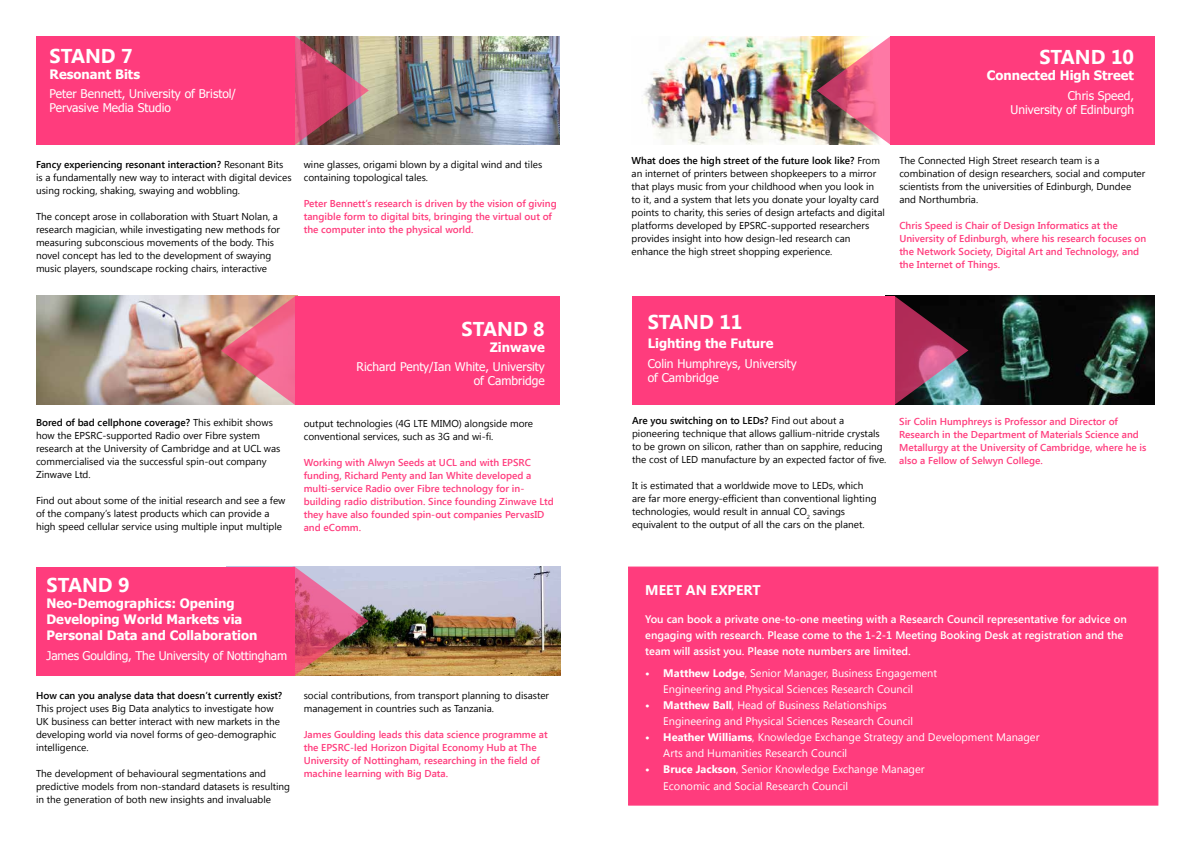
<style>
.page{position:relative;width:1191px;height:842px;background:#fff}
.page>*{position:absolute;margin:0;border:0;box-sizing:border-box;transform-origin:0 0}
.t1{font:700 20px "Segoe UI";color:#fff}
.t2{font:700 14px "Segoe UI";color:#fff}
.t3{font:700 13px/16px "Tahoma";color:#fff}
.t4{font:12px/14px "Tahoma";color:#fff;text-align:right}
.t5{font:11px/16px "Segoe UI";color:#fff}
.t6{font:600 11px/16px "Segoe UI";color:#fff}
.t7{font:10px/13px "Segoe UI";color:#000}
.t8{font:600 10px/13px "Segoe UI";color:#ff3c7d}
.t9{font:600 10px "Segoe UI";color:#000}
.s1{font-weight:600}
.s2{font-weight:700}
</style>
<div class="page">
<img style="left:36px;top:296px;width:185px;height:109px">
<svg style="left:221px;top:296px;width:74px;height:109px;background:#d97e86"></svg>
<div style="left:295px;top:296px;width:265px;height:109px;background:#ff3c7d"></div>
<img style="left:968px;top:296px;width:187px;height:109px">
<svg style="left:894px;top:296px;width:74px;height:109px;background:#7a415a"></svg>
<div style="left:632px;top:296px;width:262px;height:109px;background:#ff3c7d"></div>
<div style="left:628px;top:566px;width:530px;height:240px;background:#ff3c7d;border:1px solid #ff3c7d"></div>
<img style="left:368px;top:566px;width:192px;height:109px">
<img style="left:294px;top:566px;width:74px;height:109px">
<div style="left:36px;top:566px;width:258px;height:109px;background:#ff3c7d"></div>
<img style="left:644px;top:36px;width:172px;height:109px">
<img style="left:816px;top:36px;width:75px;height:109px">
<div style="left:891px;top:36px;width:264px;height:109px;background:#ff3c7d"></div>
<img style="left:369px;top:36px;width:190px;height:109px">
<svg style="left:295px;top:36px;width:74px;height:109px;background:#ad5d70"></svg>
<div style="left:36px;top:36px;width:259px;height:109px;background:#ff3c7d"></div>
<h1 class="t1" style="left:50px;top:41px;width:85px">STAND 7</h1>
<h3 class="t3" style="left:50px;top:65px;width:92px">Resonant Bits</h3>
<p class="t4" style="left:50px;top:87px;width:188px;text-align:left">Peter Bennett, University of Bristol/<br>Pervasive Media Studio</p>
<p class="t7" style="left:36px;top:158px;width:257px"><span class="s1">Fancy experiencing resonant interaction?</span> Resonant Bits is a fundamentally new way to interact with digital devices using rocking, shaking, swaying and wobbling.</p>
<p class="t7" style="left:36px;top:210px;width:246px">The concept arose in collaboration with Stuart Nolan, a research magician, while investigating new methods for measuring subconscious movements of the body. This novel concept has led to the development of swaying music players, soundscape rocking chairs, interactive</p>
<p class="t7" style="left:304px;top:158px;width:240px">wine glasses, origami blown by a digital wind and tiles containing topological tales.</p>
<p class="t8" style="left:304px;top:197px;width:254px">Peter Bennett’s research is driven by the vision of giving tangible form to digital bits, bringing the virtual out of the computer into the physical world.</p>
<p class="t7" style="left:36px;top:415px;width:246px"><span class="s1">Bored of bad cellphone coverage?</span> This exhibit shows how the EPSRC-supported Radio over Fibre system research at the University of Cambridge and at UCL was commercialised via the successful spin-out company Zinwave Ltd.</p>
<p class="t7" style="left:36px;top:493px;width:251px">Find out about some of the initial research and see a few of the company’s latest products which can provide a high speed cellular service using multiple input multiple</p>
<h1 class="t1" style="left:461px;top:314px;width:85px">STAND 8</h1>
<h3 class="t3" style="left:490px;top:338px;width:56px">Zinwave</h3>
<p class="t4" style="left:357px;top:359px;width:190px">Richard Penty/Ian White, University of Cambridge</p>
<p class="t7" style="left:304px;top:416px;width:231px">output technologies (4G LTE MIMO) alongside more conventional services, such as 3G and wi-fi.</p>
<p class="t8" style="left:304px;top:455px;width:252px">Working with Alwyn Seeds at UCL and with EPSRC funding, Richard Penty and Ian White developed a multi-service Radio over Fibre technology for in&shy;building radio distribution. Since founding Zinwave Ltd they have also founded spin-out companies PervasID and eComm.</p>
<h1 class="t1" style="left:46px;top:571px;width:85px">STAND 9</h1>
<h3 class="t3" style="left:46px;top:595px;width:212px">Neo-Demographics: Opening<br>Developing World Markets via<br>Personal Data and Collaboration</h3>
<p class="t4" style="left:46px;top:648px;width:242px">James Goulding, The University of Nottingham</p>
<p class="t9" style="left:36px;top:688px;width:248px">How can you analyse data that doesn’t currently exist?</p>
<p class="t7" style="left:36px;top:701px;width:245px">This project uses Big Data analytics to investigate how UK business can better interact with new markets in the developing world via novel forms of geo-demographic intelligence.</p>
<p class="t7" style="left:36px;top:766px;width:256px">The development of behavioural segmentations and predictive models from non-standard datasets is resulting in the generation of both new insights and invaluable</p>
<p class="t7" style="left:304px;top:688px;width:247px">social contributions, from transport planning to disaster management in countries such as Tanzania.</p>
<p class="t8" style="left:304px;top:727px;width:245px">James Goulding leads this data science programme at the EPSRC-led Horizon Digital Economy Hub at The University of Nottingham, researching in the field of machine learning with Big Data.</p>
<h1 class="t1" style="left:1039px;top:43px;width:96px">STAND 10</h1>
<h3 class="t3" style="left:986px;top:66px;width:149px">Connected High Street</h3>
<p class="t4" style="left:1010px;top:88px;width:125px">Chris Speed,<br>University of Edinburgh</p>
<p class="t7" style="left:631px;top:153px;width:255px"><span class="s1">What does the high street of the future look like?</span> From an internet of printers between shopkeepers to a mirror that plays music from your childhood when you look in to it, and a system that lets you donate your loyalty card points to charity, this series of design artefacts and digital platforms developed by EPSRC-supported researchers provides insight into how design-led research can enhance the high street shopping experience.</p>
<p class="t7" style="left:899px;top:153px;width:247px">The Connected High Street research team is a combination of design researchers, social and computer scientists from the universities of Edinburgh, Dundee and Northumbria.</p>
<p class="t8" style="left:899px;top:218px;width:248px">Chris Speed is Chair of Design Informatics at the University of Edinburgh, where his research focuses on the Network Society, Digital Art and Technology, and the Internet of Things.</p>
<h1 class="t1" style="left:647px;top:308px;width:96px">STAND 11</h1>
<h3 class="t3" style="left:647px;top:334px;width:127px">Lighting the Future</h3>
<p class="t4" style="left:647px;top:356px;width:150px;text-align:left">Colin Humphreys, University of Cambridge</p>
<p class="t7" style="left:632px;top:414px;width:256px"><span class="s1">Are you switching on to LEDs?</span> Find out about a pioneering technique that allows gallium-nitride crystals to be grown on silicon, rather than on sapphire, reducing the cost of LED manufacture by an expected factor of five.</p>
<p class="t7" style="left:632px;top:479px;width:246px">It is estimated that a worldwide move to LEDs, which are far more energy-efficient than conventional lighting technologies, would result in annual CO<sub>2</sub> savings equivalent to the output of all the cars on the planet.</p>
<p class="t8" style="left:899px;top:414px;width:249px">Sir Colin Humphreys is Professor and Director of Research in the Department of Materials Science and Metallurgy at the University of Cambridge, where he is also a Fellow of Selwyn College.</p>
<h2 class="t2" style="left:645px;top:580px;width:117px">MEET AN EXPERT</h2>
<p class="t6" style="left:645px;top:611px;width:483px">You can book a private one-to-one meeting with a Research Council representative for advice on engaging with research. Please come to the 1-2-1 Meeting Booking Desk at registration and the team will assist you. Please note numbers are limited.</p>
<p class="t5" style="left:645px;top:665px;width:293px;text-align:center"><span class="s2">• Matthew Lodge</span>, Senior Manager, Business Engagement<br>Engineering and Physical Sciences Research Council</p>
<p class="t5" style="left:663px;top:697px;width:251px;text-indent:-18px"><span class="s2">• Matthew Ball</span>, Head of Business Relationships<br>Engineering and Physical Sciences Research Council</p>
<p class="t5" style="left:663px;top:729px;width:378px;text-indent:-18px"><span class="s2">• Heather Williams</span>, Knowledge Exchange Strategy and Development Manager<br>Arts and Humanities Research Council</p>
<p class="t5" style="left:663px;top:761px;width:263px;text-indent:-18px"><span class="s2">• Bruce Jackson</span>, Senior Knowledge Exchange Manager<br>Economic and Social Research Council</p>
</div>
